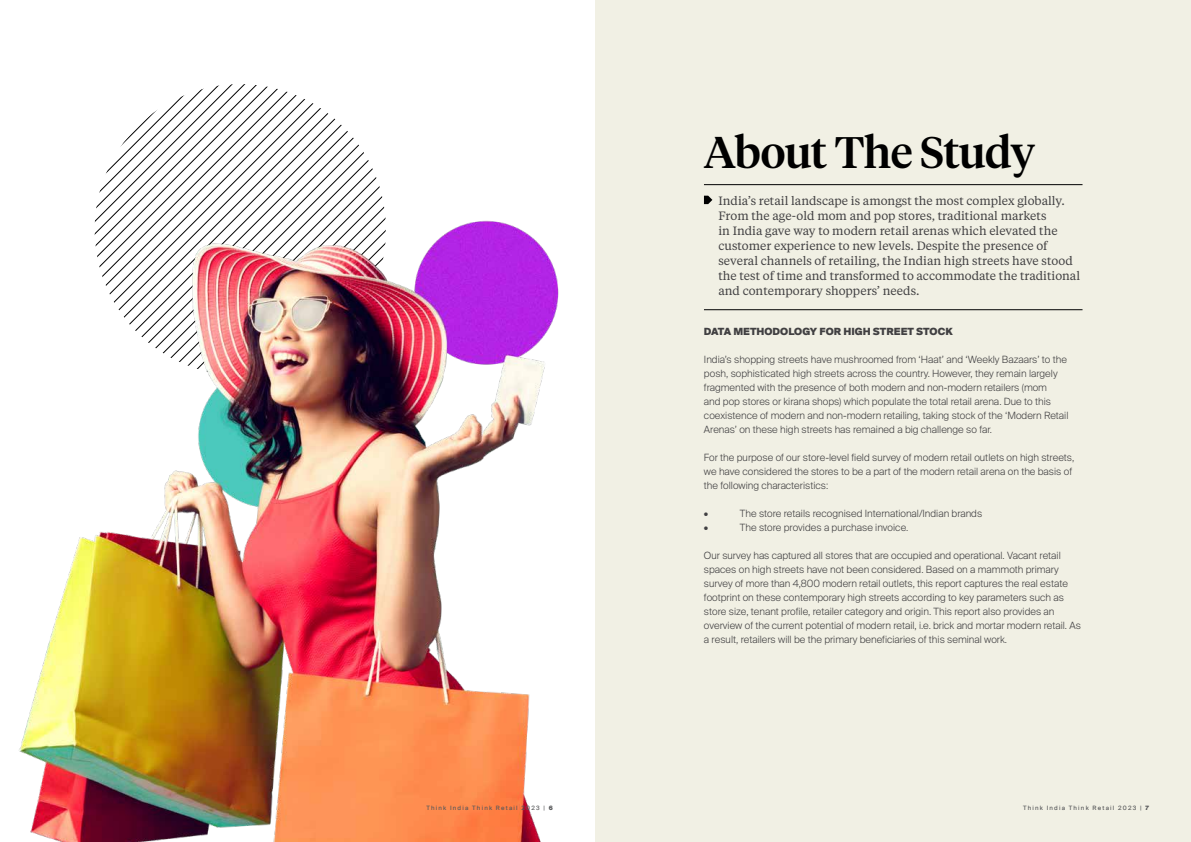
<style>
.page{position:relative;width:1191px;height:842px;background:#fff}
.page>*{position:absolute;margin:0;border:0;box-sizing:border-box;transform-origin:0 0}
.t1{font:500 44px "Tiempos Headline";letter-spacing:-.01em;color:#000}
.t2{font:12px/15px "Tiempos Text";color:#414042}
.t3{font:300 10px/14px "Suisse Intl";color:#414042}
.t4{font:900 10px "Suisse Intl";color:#414042}
.t5{font:6px "Suisse Intl";letter-spacing:.2em;color:#58595b}
.s1{font-weight:900}
</style>
<div class="page">
<div style="left:595px;top:0;width:596px;height:842px;background:#f1f0e4"></div>
<svg style="left:99px;top:84px;width:284px;height:120px"></svg>
<img style="left:19px;top:204px;width:540px;height:638px">
<svg style="left:704px;top:196px;width:8px;height:8px"></svg>
<hr style="left:704px;top:310px;width:378px;height:1px;background:#000">
<hr style="left:704px;top:184px;width:378px;height:1px;background:#000">
<h1 class="t1" style="left:704px;top:122px;width:333px">About The Study</h1>
<p class="t2" style="left:718px;top:193px;width:363px">India’s retail landscape is amongst the most complex globally.<br>From the age-old mom and pop stores, traditional markets<br>in India gave way to modern retail arenas which elevated the customer experience to new levels. Despite the presence of several channels of retailing, the Indian high streets have stood the test of time and transformed to accommodate the traditional and contemporary shoppers’ needs.</p>
<p class="t4" style="left:704px;top:326px;width:250px">DATA METHODOLOGY FOR HIGH STREET STOCK</p>
<p class="t3" style="left:704px;top:353px;width:366px">India’s shopping streets have mushroomed from ‘Haat’ and ‘Weekly Bazaars’ to the posh, sophisticated high streets across the country. However, they remain largely fragmented with the presence of both modern and non-modern retailers (mom<br>and pop stores or kirana shops) which populate the total retail arena. Due to this coexistence of modern and non-modern retailing, taking stock of the ‘Modern Retail Arenas’ on these high streets has remained a big challenge so far.</p>
<p class="t3" style="left:704px;top:451px;width:372px">For the purpose of our store-level field survey of modern retail outlets on high streets, we have considered the stores to be a part of the modern retail arena on the basis of the following characteristics:</p>
<p class="t3" style="left:704px;top:507px;width:6px">•</p>
<p class="t3" style="left:740px;top:507px;width:244px">The store retails recognised International/Indian brands</p>
<p class="t3" style="left:704px;top:521px;width:6px">•</p>
<p class="t3" style="left:740px;top:521px;width:170px">The store provides a purchase invoice.</p>
<p class="t3" style="left:704px;top:549px;width:378px">Our survey has captured all stores that are occupied and operational. Vacant retail spaces on high streets have not been considered. Based on a mammoth primary survey of more than 4,800 modern retail outlets, this report captures the real estate footprint on these contemporary high streets according to key parameters such as store size, tenant profile, retailer category and origin. This report also provides an overview of the current potential of modern retail, i.e. brick and mortar modern retail. As a result, retailers will be the primary beneficiaries of this seminal work.</p>
<p class="t5" style="left:426px;top:804px;width:128px">Think India Think Retail 2023 | <span class="s1">6</span></p>
<p class="t5" style="left:1023px;top:804px;width:127px">Think India Think Retail 2023 | <span class="s1">7</span></p>
</div>
